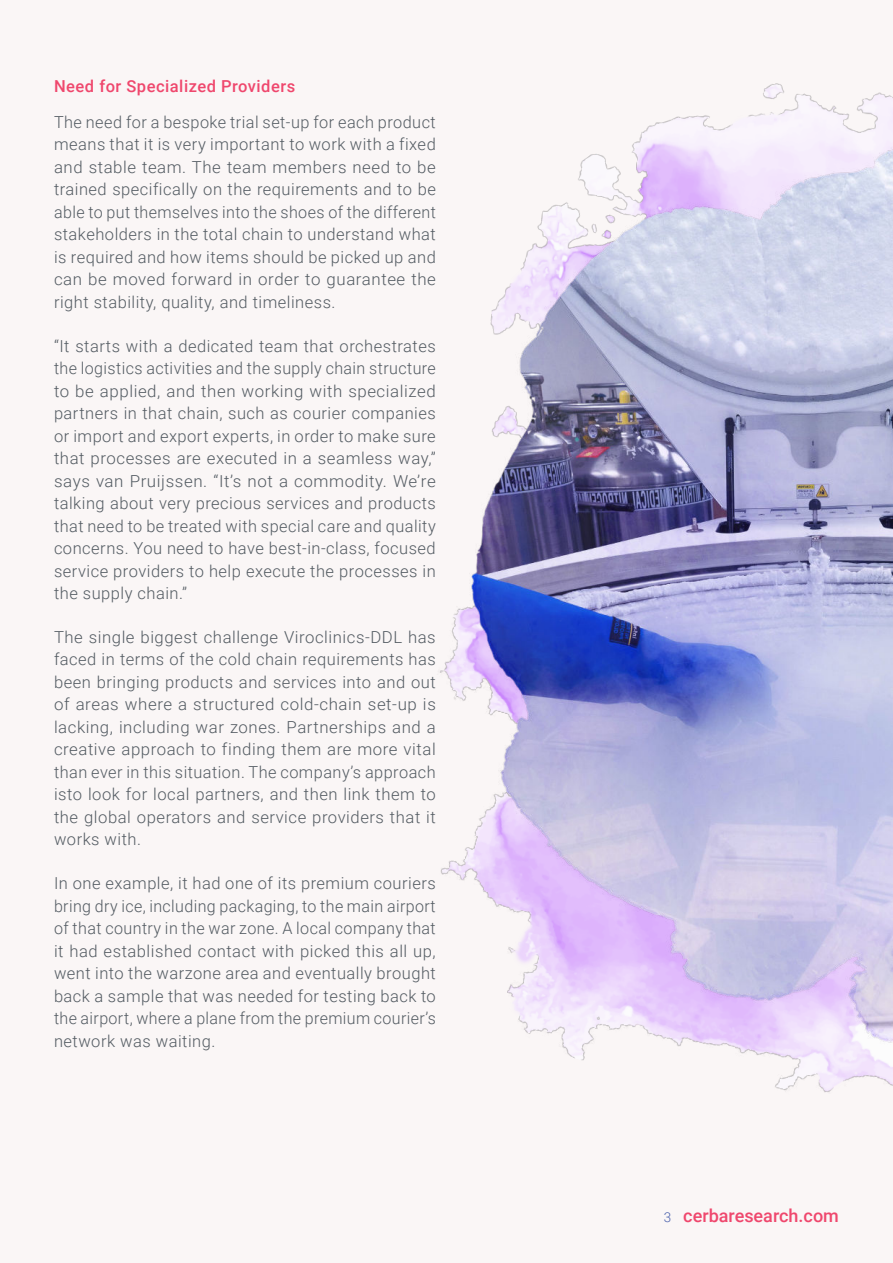
<style>
.page{position:relative;width:893px;height:1263px;background:#faf6f6}
.page>*{position:absolute;margin:0;border:0;box-sizing:border-box;transform-origin:0 0}
.t1{font:500 18px "Roboto";color:#ef476d}
.t2{font:300 16.5px/22.5px "Roboto";letter-spacing:.03em;color:#535b62;text-align:justify}
.t3{font:500 16.5px "Roboto";letter-spacing:.03em;color:#ef476d}
.s1{font-weight:300;font-size:13.5px;color:#4960ac}
</style>
<div class="page">
<img style="left:446px;top:140px;width:447px;height:911px">
<p class="t3" style="left:54px;top:80px;width:243px">Need for Specialized Providers</p>
<p class="t2" style="left:54px;top:110px;width:383px">The need for a bespoke trial set-up for each product means that it is very important to work with a fixed and stable team. The team members need to be trained specifically on the requirements and to be able to put themselves into the shoes of the different stakeholders in the total chain to understand what is required and how items should be picked up and can be moved forward in order to guarantee the right stability, quality, and timeliness.</p>
<p class="t2" style="left:54px;top:334px;width:383px">“It starts with a dedicated team that orchestrates the logistics activities and the supply chain structure to be applied, and then working with specialized partners in that chain, such as courier companies or import and export experts, in order to make sure that processes are executed in a seamless way,” says van Pruijssen. “It’s not a commodity. We’re talking about very precious services and products that need to be treated with special care and quality concerns. You need to have best-in-class, focused service providers to help execute the processes in the supply chain.”</p>
<p class="t2" style="left:54px;top:625px;width:383px">The single biggest challenge Viroclinics-DDL has faced in terms of the cold chain requirements has been bringing products and services into and out of areas where a structured cold-chain set-up is lacking, including war zones. Partnerships and a creative approach to finding them are more vital than ever in this situation. The company’s approach isto look for local partners, and then link them to the global operators and service providers that it works with.</p>
<p class="t2" style="left:54px;top:871px;width:383px">In one example, it had one of its premium couriers bring dry ice, including packaging, to the main airport of that country in the war zone. A local company that it had established contact with picked this all up, went into the warzone area and eventually brought back a sample that was needed for testing back to the airport, where a plane from the premium courier’s network was waiting.</p>
<p class="t1" style="left:664px;top:1209px;width:177px"><span class="s1">3</span> cerbaresearch.com</p>
</div>
